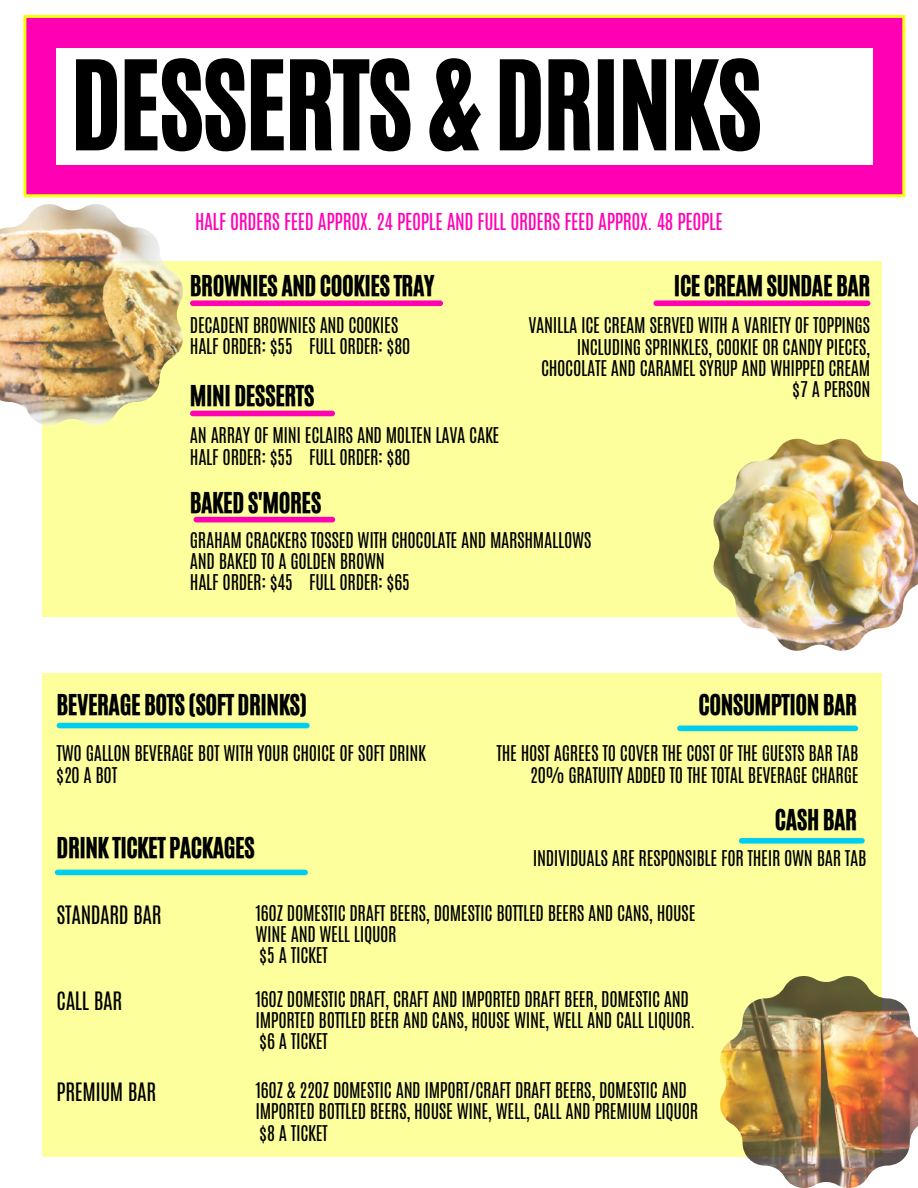
<style>
.page{position:relative;width:918px;height:1188px;background:#fff}
.page>*{position:absolute;margin:0;border:0;box-sizing:border-box;transform-origin:0 0}
.t1{font:103.05px "CA Generated";letter-spacing:-.02em;color:#000}
.t2{font:24.15px "CA Generated";letter-spacing:-.02em;color:#000}
.t3{font:21.15px "Antonio";letter-spacing:-.02em;color:#000}
.t4{font:19.5px "Antonio";letter-spacing:-.02em;color:#ff00b5}
.t5{font:18.15px/21.3px "Antonio";letter-spacing:-.02em;color:#000}
</style>
<div class="page">
<svg style="left:23px;top:15px;width:882px;height:182px;fill:#ff00b5"></svg>
<div style="left:56px;top:48px;width:816px;height:116px;background:#fff"></div>
<div style="left:43px;top:261px;width:839px;height:356px;background:#fdff9c"></div>
<img style="left:0;top:204px;width:183px;height:221px">
<div style="left:43px;top:674px;width:839px;height:483px;background:#fdff9c"></div>
<img style="left:720px;top:976px;width:198px;height:212px">
<img style="left:713px;top:439px;width:205px;height:212px">
<div style="left:59px;top:723px;width:248px;height:5px;background:#00ceef"></div>
<div style="left:680px;top:726px;width:175px;height:5px;background:#00ceef"></div>
<div style="left:742px;top:838px;width:120px;height:6px;background:#00ceef"></div>
<div style="left:58px;top:870px;width:247px;height:5px;background:#00ceef"></div>
<div style="left:193px;top:300px;width:247px;height:6px;background:#ff00b5"></div>
<div style="left:196px;top:517px;width:136px;height:5px;background:#ff00b5"></div>
<div style="left:193px;top:411px;width:139px;height:5px;background:#ff00b5"></div>
<div style="left:656px;top:300px;width:212px;height:6px;background:#ff00b5"></div>
<h1 class="t1" style="left:71px;top:31px;width:693px">DESSERTS &amp; DRINKS</h1>
<p class="t4" style="left:195px;top:208px;width:529px">HALF ORDERS FEED APPROX. 24 PEOPLE AND FULL ORDERS FEED APPROX. 48 PEOPLE</p>
<h2 class="t2" style="left:190px;top:269px;width:246px">BROWNIES AND COOKIES TRAY</h2>
<p class="t5" style="left:190px;top:315px;width:222px">DECADENT BROWNIES AND COOKIES<br>HALF ORDER: $55 FULL ORDER: $80</p>
<h2 class="t2" style="left:190px;top:379px;width:126px">MINI DESSERTS</h2>
<p class="t5" style="left:190px;top:425px;width:311px">AN ARRAY OF MINI ECLAIRS AND MOLTEN LAVA CAKE<br>HALF ORDER: $55 FULL ORDER: $80</p>
<h2 class="t2" style="left:190px;top:485px;width:133px">BAKED S'MORES</h2>
<h2 class="t2" style="left:674px;top:269px;width:198px">ICE CREAM SUNDAE BAR</h2>
<p class="t5" style="left:528px;top:315px;width:343px;text-align:right">VANILLA ICE CREAM SERVED WITH A VARIETY OF TOPPINGS INCLUDING SPRINKLES, COOKIE OR CANDY PIECES, CHOCOLATE AND CARAMEL SYRUP AND WHIPPED CREAM $7 A PERSON</p>
<p class="t5" style="left:190px;top:529px;width:403px">GRAHAM CRACKERS TOSSED WITH CHOCOLATE AND MARSHMALLOWS<br>AND BAKED TO A GOLDEN BROWN<br>HALF ORDER: $45 FULL ORDER: $65</p>
<h2 class="t2" style="left:57px;top:687px;width:252px">BEVERAGE BOTS (SOFT DRINKS)</h2>
<h2 class="t2" style="left:698px;top:687px;width:160px">CONSUMPTION BAR</h2>
<p class="t5" style="left:57px;top:743px;width:371px">TWO GALLON BEVERAGE BOT WITH YOUR CHOICE OF SOFT DRINK $20 A BOT</p>
<p class="t5" style="left:497px;top:743px;width:363px;text-align:right">THE HOST AGREES TO COVER THE COST OF THE GUESTS BAR TAB<br>20% GRATUITY ADDED TO THE TOTAL BEVERAGE CHARGE</p>
<h2 class="t2" style="left:57px;top:830px;width:200px">DRINK TICKET PACKAGES</h2>
<h2 class="t2" style="left:775px;top:802px;width:84px">CASH BAR</h2>
<p class="t5" style="left:533px;top:848px;width:335px">INDIVIDUALS ARE RESPONSIBLE FOR THEIR OWN BAR TAB</p>
<p class="t3" style="left:57px;top:900px;width:107px">STANDARD BAR</p>
<p class="t5" style="left:256px;top:902px;width:441px">16OZ DOMESTIC DRAFT BEERS, DOMESTIC BOTTLED BEERS AND CANS, HOUSE<br>WINE AND WELL LIQUOR<br>$5 A TICKET</p>
<p class="t3" style="left:57px;top:986px;width:67px">CALL BAR</p>
<p class="t5" style="left:256px;top:988px;width:441px">16OZ DOMESTIC DRAFT, CRAFT AND IMPORTED DRAFT BEER, DOMESTIC AND<br>IMPORTED BOTTLED BEER AND CANS, HOUSE WINE, WELL AND CALL LIQUOR. $6 A TICKET</p>
<p class="t5" style="left:256px;top:1080px;width:444px">16OZ &amp; 22OZ DOMESTIC AND IMPORT/CRAFT DRAFT BEERS, DOMESTIC AND<br>IMPORTED BOTTLED BEERS, HOUSE WINE, WELL, CALL AND PREMIUM LIQUOR $8 A TICKET</p>
<p class="t3" style="left:57px;top:1077px;width:101px">PREMIUM BAR</p>
</div>
